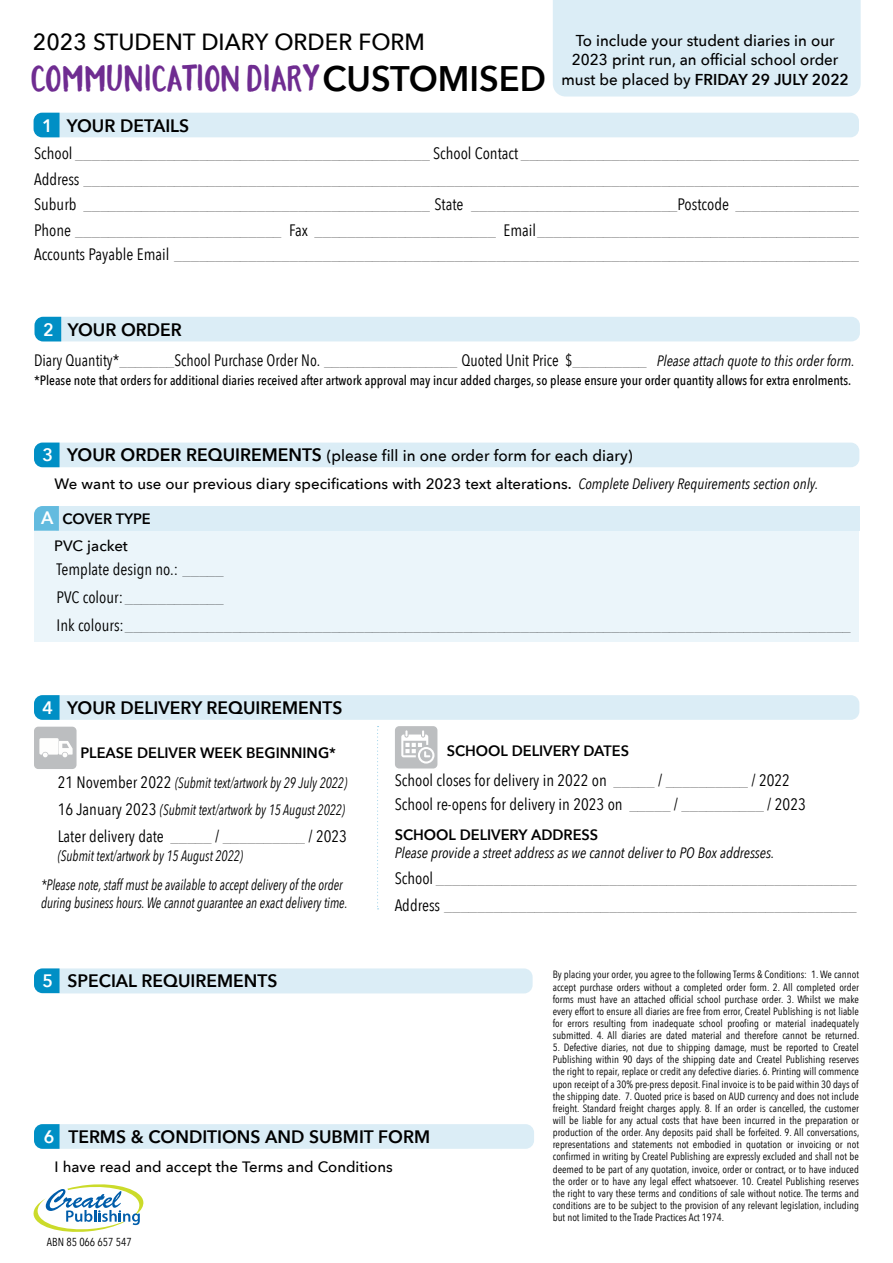
<style>
.page{position:relative;width:893px;height:1263px;background:#fff}
.page>*{position:absolute;margin:0;border:0;box-sizing:border-box;transform-origin:0 0}
.t1{font:42.6px "Hunterswood";letter-spacing:-.02em;color:#6f2c91}
.t2{font:500 23.4px "Avenir Next";color:#000}
.t3{font:600 18px "Avenir Next";color:#000}
.t4{font:200 16.5px/25px "Avenir Next Condensed";color:#000}
.t5{font:16.5px/24px "Avenir Next Condensed";color:#000}
.t6{font:16.5px "Avenir Next Condensed";color:#000;scale:.95 1}
.t7{font:500 15.75px/19.5px "Avenir Next";color:#000;text-align:center;scale:.96 1}
.t8{font:500 15.75px "Avenir Next";color:#000}
.t9{font:italic 15px/27px "Avenir Next Condensed";color:#000;scale:.87 1}
.t10{font:500 15px "Avenir Next";color:#000}
.t11{font:600 15px/26.8px "Avenir Next";color:#000}
.t12{font:italic 15px "Avenir Next Condensed";color:#000}
.t13{font:500 13.5px "Avenir Next Condensed";color:#000}
.t14{font:11.55px "Avenir Next Condensed";color:#000}
.t15{font:10.5px/12.1px "Avenir Next Condensed";color:#000;text-align:justify}
.s1{font-family:"Avenir Next";font-weight:600;font-size:35.4px;color:#000}
.s2{color:#fff}
.s3{font-weight:600}
.s4{font-weight:400}
.s5{font-weight:200}
.s6{font-style:italic;font-size:15px}
.s7{font-weight:600;font-size:18px;color:#fff}
.s8{font-weight:600;font-size:18px}
.s9{font-family:"Avenir Next Condensed";font-weight:400;font-style:italic}
.s10{font-size:18px;color:#fff}
.s11{font-weight:500}
.s12{font-style:normal;font-size:16.5px}
</style>
<div class="page">
<div style="left:553px;top:0;width:308px;height:97px;background:#dbedf6"></div>
<div style="left:34px;top:113px;width:825px;height:24px;background:#dbedf6;border-radius:9px"></div>
<div style="left:34px;top:727px;width:43px;height:42px;background:#bcbec0;border-radius:4px"></div>
<svg style="left:39px;top:738px;width:34px;height:19px"></svg>
<svg style="left:34px;top:113px;width:26px;height:24px"></svg>
<div style="left:35px;top:317px;width:825px;height:24px;background:#dbedf6;border-radius:9px"></div>
<svg style="left:35px;top:317px;width:26px;height:24px"></svg>
<div style="left:34px;top:443px;width:825px;height:24px;background:#dbedf6;border-radius:9px"></div>
<svg style="left:34px;top:443px;width:26px;height:24px"></svg>
<div style="left:34px;top:968px;width:499px;height:25px;background:#dbedf6;border-radius:9px"></div>
<svg style="left:34px;top:968px;width:26px;height:25px"></svg>
<div style="left:34px;top:1124px;width:500px;height:25px;background:#dbedf6;border-radius:9px"></div>
<svg style="left:34px;top:1124px;width:26px;height:25px"></svg>
<svg style="left:377px;top:726px;width:2px;height:183px"></svg>
<div style="left:34px;top:695px;width:825px;height:25px;background:#dbedf6;border-radius:9px"></div>
<svg style="left:34px;top:695px;width:26px;height:25px"></svg>
<div style="left:395px;top:726px;width:42px;height:42px;background:#bcbec0;border-radius:4px"></div>
<svg style="left:401px;top:730px;width:33px;height:33px"></svg>
<svg style="left:34px;top:1184px;width:109px;height:48px"></svg>
<div style="left:34px;top:530px;width:825px;height:111px;background:#ebf5fa"></div>
<div style="left:56px;top:506px;width:804px;height:25px;background:#dbedf6"></div>
<svg style="left:34px;top:506px;width:25px;height:25px"></svg>
<h2 class="t2" style="left:33px;top:22px;width:393px">2023 STUDENT DIARY ORDER FORM</h2>
<h1 class="t1" style="left:31px;top:50px;width:516px">COMMUNICATION DIARY<span class="s1">CUSTOMISED</span></h1>
<h3 class="t3" style="left:42px;top:110px;width:149px"><span class="s2">1</span> YOUR DETAILS</h3>
<h3 class="t7" style="left:561px;top:30px;width:301px">To include your student diaries in our<br>2023 print run, an official school order must be placed by <span class="s3">FRIDAY 29 JULY 2022</span></h3>
<p class="t4" style="left:34px;top:141px;width:827px;text-align:justify"><span class="s4">School</span> ___________________________________________ <span class="s4">School Contact</span> _________________________________________ <span class="s4">Address</span> ______________________________________________________________________________________________ <span class="s4">Suburb</span> __________________________________________ <span class="s4">State</span> _________________________<span class="s4">Postcode</span> _______________ <span class="s4">Phone</span> _________________________ <span class="s4">Fax</span> ______________________ <span class="s4">Email</span>_______________________________________ <span class="s4">Accounts Payable Email</span> ___________________________________________________________________________________</p>
<h3 class="t3" style="left:43px;top:314px;width:140px"><span class="s2">2</span> YOUR ORDER</h3>
<h3 class="t6" style="left:34px;top:346px;width:865px">Diary Quantity*<span class="s5">_______</span>School Purchase Order No. <span class="s5">_________________</span> Quoted Unit Price $<span class="s5">_________</span> <span class="s6">Please attach quote to this order form.</span></h3>
<p class="t13" style="left:34px;top:372px;width:819px">*Please note that orders for additional diaries received after artwork approval may incur added charges, so please ensure your order quantity allows for extra enrolments.</p>
<h3 class="t8" style="left:43px;top:443px;width:591px"><span class="s7">3</span> <span class="s8">YOUR ORDER REQUIREMENTS</span> (please fill in one order form for each diary)</h3>
<h3 class="t10" style="left:55px;top:471px;width:765px">We want to use our previous diary specifications with 2023 text alterations. <span class="s9">Complete Delivery Requirements section only.</span></h3>
<h3 class="t11" style="left:54px;top:505px;width:98px;text-indent:-13px"><span class="s10">A</span> COVER TYPE<br><span class="s11">PVC jacket</span></h3>
<h3 class="t4" style="left:57px;top:555px;width:796px;line-height:28.2px"><span class="s4">Template design no.:</span> _____<br><span class="s4">PVC colour:</span>____________<br><span class="s4">Ink colours:</span>________________________________________________________________________________________</h3>
<h3 class="t3" style="left:43px;top:692px;width:301px"><span class="s2">4</span> YOUR DELIVERY REQUIREMENTS</h3>
<h3 class="t11" style="left:80px;top:739px;width:257px">PLEASE DELIVER WEEK BEGINNING*</h3>
<h3 class="t9" style="left:58px;top:769px;width:334px"><span class="s12">21 November 2022</span> (Submit text/artwork by 29 July 2022)<br><span class="s12">16 January 2023</span> (Submit text/artwork by 15 August 2022)</h3>
<h3 class="t5" style="left:58px;top:823px;width:291px">Later delivery date <span class="s5">_____</span> / <span class="s5">__________</span> / 2023</h3>
<h3 class="t9" style="left:41px;top:842px;width:348px;line-height:28.5px;text-indent:17px">(Submit text/artwork by 15 August 2022)<br>*Please note, staff must be available to accept delivery of the order</h3>
<h3 class="t9" style="left:41px;top:889px;width:354px">during business hours. We cannot guarantee an exact delivery time.</h3>
<h3 class="t11" style="left:447px;top:737px;width:184px">SCHOOL DELIVERY DATES</h3>
<h3 class="t5" style="left:395px;top:768px;width:413px">School closes for delivery in 2022 on <span class="s5">_____</span> / <span class="s5">__________</span> / 2022<br>School re-opens for delivery in 2023 on <span class="s5">_____</span> / <span class="s5">__________</span> / 2023</h3>
<h3 class="t11" style="left:395px;top:821px;width:205px">SCHOOL DELIVERY ADDRESS</h3>
<h3 class="t12" style="left:395px;top:844px;width:381px">Please provide a street address as we cannot deliver to PO Box addresses.</h3>
<h3 class="t4" style="left:395px;top:864px;width:463px;line-height:27px"><span class="s4">School</span> ___________________________________________________<br><span class="s4">Address</span> __________________________________________________</h3>
<h3 class="t3" style="left:43px;top:965px;width:236px"><span class="s2">5</span> SPECIAL REQUIREMENTS</h3>
<h3 class="t3" style="left:44px;top:1121px;width:388px"><span class="s2">6</span> TERMS &amp; CONDITIONS AND SUBMIT FORM</h3>
<h3 class="t10" style="left:55px;top:1153px;width:340px">I have read and accept the Terms and Conditions</h3>
<p class="t14" style="left:47px;top:1232px;width:86px">ABN 85 066 657 547</p>
<p class="t15" style="left:553px;top:968px;width:308px">By placing your order, you agree to the following Terms &amp; Conditions: 1. We cannot accept purchase orders without a completed order form. 2. All completed order forms must have an attached official school purchase order. 3. Whilst we make every effort to ensure all diaries are free from error, Createl Publishing is not liable for errors resulting from inadequate school proofing or material inadequately submitted. 4. All diaries are dated material and therefore cannot be returned.</p>
<p class="t15" style="left:553px;top:1041px;width:308px">5. Defective diaries, not due to shipping damage, must be reported to Createl Publishing within 90 days of the shipping date and Createl Publishing reserves the right to repair, replace or credit any defective diaries. 6. Printing will commence upon receipt of a 30% pre-press deposit. Final invoice is to be paid within 30 days of the shipping date. 7. Quoted price is based on AUD currency and does not include freight. Standard freight charges apply. 8. If an order is cancelled, the customer will be liable for any actual costs that have been incurred in the preparation or production of the order. Any deposits paid shall be forfeited. 9. All conversations, representations and statements not embodied in quotation or invoicing or not confirmed in writing by Createl Publishing are expressly excluded and shall not be deemed to be part of any quotation, invoice, order or contract, or to have induced the order or to have any legal effect whatsoever. 10. Createl Publishing reserves the right to vary these terms and conditions of sale without notice. The terms and conditions are to be subject to the provision of any relevant legislation, including but not limited to the Trade Practices Act 1974.</p>
</div>
